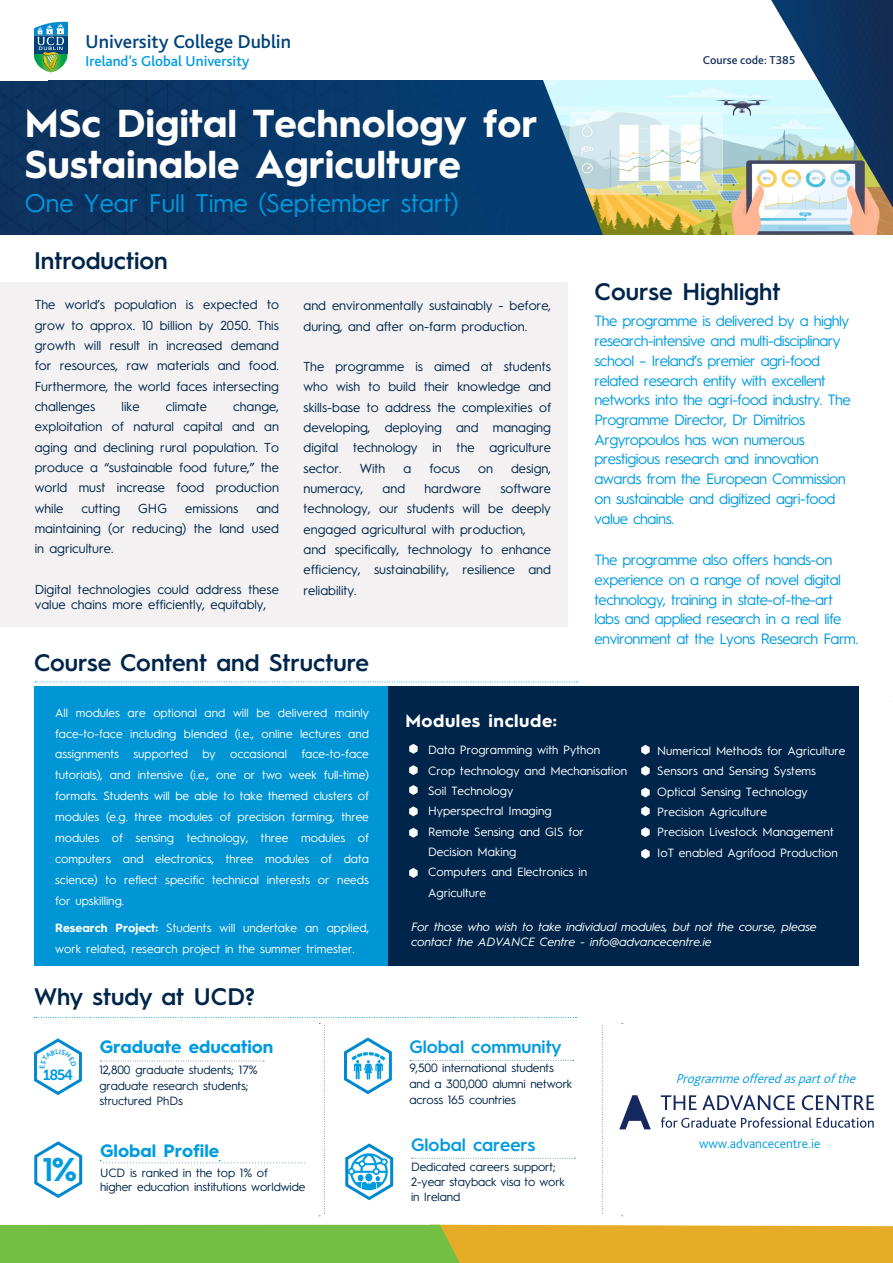
<style>
.page{position:relative;width:893px;height:1263px;background:#fff}
.page>*{position:absolute;margin:0;border:0;box-sizing:border-box;transform-origin:0 0}
.t1{font:700 39px/41.5px "Hurme Geometric Sans 1";color:#fff}
.t2{font:600 33px "Hurme Geometric Sans 1";color:#009bdf}
.t3{font:25.5px "Hurme Geometric Sans 1";color:#009bdf}
.t4{font:600 24px "Hurme Geometric Sans 1";color:#00254a}
.t5{font:500 19.5px "Bliss";color:#00427a}
.t6{font:700 18px "Hurme Geometric Sans 1";color:#009bdf}
.t7{font:600 18px "Hurme Geometric Sans 1";color:#009bdf}
.t8{font:700 18px "Hurme Geometric Sans 1";letter-spacing:.03em;color:#fff}
.t9{font:15px/19.8px "Hurme Geometric Sans 1";letter-spacing:-.035em;color:#009bdf}
.t10{font:500 15px "Bliss";color:#009bdf}
.t11{font:14.7px "Museo Sans Rounded 700";color:#009bdf}
.t12{font:italic 300 13.5px "Bliss 2";color:#009bdf}
.t13{font:300 13.5px "Bliss 2";color:#009bdf}
.t14{font:13.05px/20.2px "Hurme Geometric Sans 1";color:#00254a;text-align:justify}
.t15{font:12px/20.9px "Hurme Geometric Sans 1";color:#fff}
.t16{font:12px/15.8px "Hurme Geometric Sans 1";letter-spacing:-.01em;color:#00254a}
.t17{font:italic 12px/14.4px "Hurme Geometric Sans 1";color:#fff}
.t18{font:500 12px "Bliss 2";color:#1a325c}
.s1{font-weight:700}
</style>
<div class="page">
<div style="left:0;top:81px;width:864px;height:154px;background:#0e3360"></div>
<svg style="left:0;top:1225px;width:893px;height:38px;background:#abb636"></svg>
<svg style="left:602px;top:1025px;width:1px;height:187px"></svg>
<div style="left:34px;top:687px;width:361px;height:279px;background:#0096d6"></div>
<div style="left:388px;top:687px;width:471px;height:279px;background:#00254a"></div>
<svg style="left:35px;top:681px;width:542px;height:1px"></svg>
<svg style="left:409px;top:744px;width:9px;height:10px"></svg>
<svg style="left:409px;top:806px;width:9px;height:10px"></svg>
<svg style="left:409px;top:765px;width:9px;height:10px"></svg>
<svg style="left:409px;top:828px;width:9px;height:10px"></svg>
<svg style="left:409px;top:785px;width:9px;height:10px"></svg>
<svg style="left:409px;top:868px;width:9px;height:10px"></svg>
<svg style="left:641px;top:745px;width:9px;height:10px"></svg>
<svg style="left:641px;top:827px;width:9px;height:10px"></svg>
<svg style="left:641px;top:787px;width:9px;height:10px"></svg>
<svg style="left:641px;top:849px;width:9px;height:10px"></svg>
<div style="left:0;top:282px;width:567px;height:345px;background:#f3f1f1"></div>
<svg style="left:34px;top:21px;width:33px;height:51px"></svg>
<svg style="left:641px;top:766px;width:9px;height:10px"></svg>
<svg style="left:661px;top:1095px;width:134px;height:15px"></svg>
<svg style="left:802px;top:1095px;width:72px;height:15px"></svg>
<svg style="left:661px;top:1117px;width:213px;height:11px"></svg>
<svg style="left:619px;top:1095px;width:32px;height:34px"></svg>
<svg style="left:641px;top:806px;width:9px;height:10px"></svg>
<img style="left:49px;top:80px;width:844px;height:154px">
<img style="left:770px;top:0;width:123px;height:210px">
<svg style="left:33px;top:1017px;width:543px;height:199px"></svg>
<h3 class="t5" style="left:86px;top:32px;width:207px">University College Dublin</h3>
<p class="t10" style="left:86px;top:53px;width:165px">Ireland’s Global University</p>
<p class="t18" style="left:703px;top:53px;width:94px">Course code: T385</p>
<h1 class="t1" style="left:25px;top:100px;width:514px">MSc Digital Technology for<br>Sustainable Agriculture</h1>
<h3 class="t3" style="left:25px;top:185px;width:435px">One Year Full Time (September start)</h3>
<h3 class="t4" style="left:34px;top:244px;width:135px">Introduction</h3>
<p class="t14" style="left:35px;top:294px;width:246px">The world’s population is expected to grow to approx. 10 billion by 2050. This growth will result in increased demand for resources, raw materials and food.<br>Furthermore, the world faces intersecting challenges</p>
<p class="t14" style="left:35px;top:395px;width:246px;text-indent:198px">change, exploitation of natural capital and an aging and declining rural population. To produce a “sustainable food future,” the world must increase food production while</p>
<p class="t14" style="left:122px;top:395px;width:20px">like</p>
<p class="t14" style="left:166px;top:395px;width:43px">climate</p>
<p class="t14" style="left:81px;top:497px;width:40px">cutting</p>
<p class="t14" style="left:138px;top:497px;width:30px">GHG</p>
<p class="t14" style="left:185px;top:497px;width:55px">emissions</p>
<p class="t14" style="left:35px;top:497px;width:246px;text-indent:222px">and maintaining (or reducing) the land used in agriculture.</p>
<p class="t14" style="left:35px;top:581px;width:246px;line-height:14.9px">Digital technologies could address these value chains more efficiently, equitably,</p>
<p class="t14" style="left:304px;top:295px;width:249px">and environmentally sustainably - before, during, and after on-farm production.</p>
<p class="t14" style="left:304px;top:356px;width:249px">The programme is aimed at students who wish to build their knowledge and skills-base to address the complexities of developing, deploying and managing digital technology in the agriculture sector.</p>
<p class="t14" style="left:360px;top:457px;width:27px">With</p>
<p class="t14" style="left:403px;top:457px;width:9px">a</p>
<p class="t14" style="left:429px;top:457px;width:32px">focus</p>
<p class="t14" style="left:478px;top:457px;width:16px">on</p>
<p class="t14" style="left:511px;top:457px;width:42px">design,</p>
<p class="t14" style="left:304px;top:477px;width:61px">numeracy,</p>
<p class="t14" style="left:383px;top:477px;width:24px">and</p>
<p class="t14" style="left:424px;top:477px;width:58px">hardware</p>
<p class="t14" style="left:304px;top:477px;width:249px;text-align:left;text-indent:197px">software technology, our students will be deeply engaged agricultural with production, and specifically, technology to enhance efficiency, sustainability, resilience and reliability.</p>
<h3 class="t4" style="left:34px;top:646px;width:336px">Course Content and Structure</h3>
<h3 class="t4" style="left:594px;top:274px;width:188px">Course Highlight</h3>
<p class="t9" style="left:594px;top:310px;width:258px">The programme is delivered by a highly research-intensive and multi-disciplinary school – Ireland’s premier agri-food related research entity with excellent networks into the agri-food industry. The Programme Director, Dr Dimitrios Argyropoulos has won numerous prestigious research and innovation awards from the European Commission on sustainable and digitized agri-food value chains.</p>
<p class="t9" style="left:594px;top:549px;width:265px">The programme also offers hands-on experience on a range of novel digital technology, training in state-of-the-art labs and applied research in a real life environment at the Lyons Research Farm.</p>
<p class="t15" style="left:55px;top:701px;width:315px;text-align:justify">All modules are optional and will be delivered mainly face-to-face including blended (i.e., online lectures and assignments supported by occasional face-to-face tutorials), and intensive (i.e., one or two week full-time) formats. Students will be able to take themed clusters of modules (e.g. three modules of precision farming, three modules of sensing technology, three modules of computers and electronics, three modules of data science) to reflect specific technical interests or needs for upskilling.</p>
<p class="t15" style="left:55px;top:917px;width:315px"><span class="s1">Research Project:</span> Students will undertake an applied, work related, research project in the summer trimester.</p>
<h3 class="t4" style="left:34px;top:980px;width:222px">Why study at UCD?</h3>
<p class="t11" style="left:43px;top:1067px;width:31px">1854</p>
<h2 class="t2" style="left:42px;top:1147px;width:36px">1<span class="s1">%</span></h2>
<h3 class="t6" style="left:100px;top:1034px;width:175px">Graduate education</h3>
<p class="t16" style="left:99px;top:1061px;width:160px">12,800 graduate students; 17% graduate research students; structured PhDs</p>
<h3 class="t6" style="left:100px;top:1138px;width:121px">Global Profile</h3>
<p class="t16" style="left:100px;top:1164px;width:207px;line-height:14.4px">UCD is ranked in the top 1% of<br>higher education institutions worldwide</p>
<h3 class="t8" style="left:405px;top:708px;width:153px">Modules include:</h3>
<p class="t15" style="left:428px;top:739px;width:200px;line-height:20.2px">Data Programming with Python<br>Crop technology and Mechanisation<br>Soil Technology<br>Hyperspectral Imaging<br>Remote Sensing and GIS for<br>Decision Making<br>Computers and Electronics in<br>Agriculture</p>
<p class="t15" style="left:657px;top:739px;width:190px;line-height:20.4px">Numerical Methods for Agriculture<br>Sensors and Sensing Systems<br>Optical Sensing Technology<br>Precision Agriculture<br>Precision Livestock Management<br>IoT enabled Agrifood Production</p>
<p class="t17" style="left:411px;top:919px;width:407px">For those who wish to take individual modules, but not the course, please contact the ADVANCE Centre - info@advancecentre.ie</p>
<h3 class="t7" style="left:409px;top:1034px;width:154px">Global community</h3>
<p class="t16" style="left:409px;top:1059px;width:164px">9,500 international students and a 300,000 alumni network across 165 countries</p>
<h3 class="t7" style="left:411px;top:1132px;width:126px">Global careers</h3>
<p class="t16" style="left:411px;top:1159px;width:155px;line-height:15px">Dedicated careers support;<br>2-year stayback visa to work in Ireland</p>
<p class="t12" style="left:676px;top:1070px;width:185px">Programmeofferedaspartofthe</p>
<p class="t13" style="left:699px;top:1135px;width:123px">www.advancecentre.ie</p>
</div>
